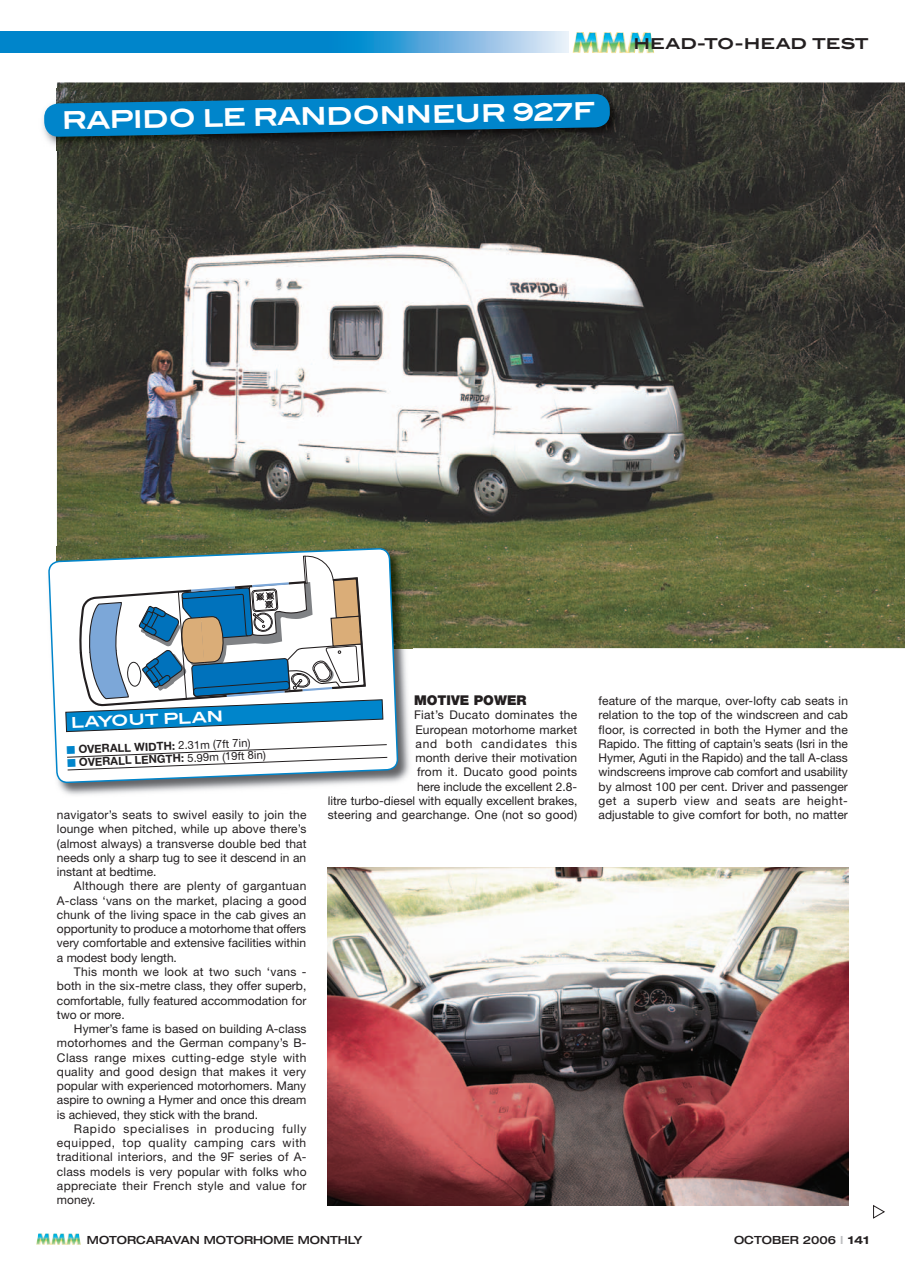
<style>
.page{position:relative;width:905px;height:1275px;background:#fff}
.page>*{position:absolute;margin:0;border:0;box-sizing:border-box;transform-origin:0 0}
.t1{font:700 24.45px "Blair ITC";color:#fff}
.t2{font:700 15px "Blair ITC";color:#231f20}
.t3{font:700 15px "Blair ITC";color:#fff}
.t4{font:900 13.5px "Helvetica Neue";color:#231f20}
.t5{font:12px/14.2px "Helvetica Neue";color:#231f20;text-align:justify}
.t6{font:700 11.25px "Helvetica Neue";color:#231f20}
.t7{font:500 expanded 11.25px "Helvetica Neue";color:#231f20}
.s1{color:#0085cb}
.s2{font-weight:400}
.s3{color:#bcbdc0}
.s4{font-weight:700}
</style>
<div class="page">
<img style="left:57px;top:82px;width:848px;height:566px">
<img style="left:328px;top:867px;width:520px;height:338px">
<img style="left:36px;top:1233px;width:45px;height:12px">
<img style="left:572px;top:32px;width:82px;height:21px">
<svg style="left:873px;top:1205px;width:12px;height:13px"></svg>
<div style="left:0;top:31px;width:357px;height:22px;background:#0085cb"></div>
<div style="left:327px;top:31px;width:241px;height:22px;background:linear-gradient(to right,#007dc9,#eeeaf7)"></div>
<img style="left:43px;top:89px;width:580px;height:62px">
<svg style="left:44px;top:94px;width:566px;height:43px;background:#0a70a5"></svg>
<img style="left:56px;top:546px;width:357px;height:249px">
<img style="left:57px;top:546px;width:356px;height:102px">
<svg style="left:48px;top:547px;width:351px;height:237px"></svg>
<svg style="left:67px;top:744px;width:321px;height:26px"></svg>
<svg style="left:65px;top:554px;width:319px;height:178px"></svg>
<h1 class="t1" style="left:62px;top:105px;width:535px;rotate:-1deg">RAPIDO LE RANDONNEUR 927F</h1>
<p class="t2" style="left:633px;top:34px;width:237px">HEAD-TO-HEAD TEST</p>
<p class="t3" style="left:71px;top:713px;width:154px;rotate:-2deg">LAYOUT PLAN</p>
<p class="t6" style="left:67px;top:742px;width:185px;rotate:-2deg"><span class="s1">■</span> OVERALL WIDTH: <span class="s2">2.31m (7ft 7in)</span></p>
<p class="t6" style="left:67px;top:755px;width:200px;rotate:-2deg"><span class="s1">■</span> OVERALL LENGTH: <span class="s2">5.99m (19ft 8in)</span></p>
<p class="t5" style="left:57px;top:807px;width:251px">navigator’s seats to swivel easily to join the lounge when pitched, while up above there’s (almost always) a transverse double bed that needs only a sharp tug to see it descend in an instant at bedtime.</p>
<p class="t5" style="left:57px;top:879px;width:251px;text-indent:17px">Although there are plenty of gargantuan A-class ‘vans on the market, placing a good chunk of the living space in the cab gives an opportunity to produce a motorhome that offers very comfortable and extensive facilities within a modest body length.</p>
<p class="t5" style="left:57px;top:964px;width:251px;text-indent:17px">This month we look at two such ‘vans - both in the six-metre class, they offer superb, comfortable, fully featured accommodation for two or more.</p>
<p class="t5" style="left:57px;top:1021px;width:251px;text-indent:17px">Hymer’s fame is based on building A-class motorhomes and the German company’s B-Class range mixes cutting-edge style with quality and good design that makes it very popular with experienced motorhomers. Many aspire to owning a Hymer and once this dream is achieved, they stick with the brand.</p>
<p class="t5" style="left:57px;top:1121px;width:251px;text-indent:17px">Rapido specialises in producing fully equipped, top quality camping cars with traditional interiors, and the 9F series of A&shy;class models is very popular with folks who appreciate their French style and value for money.</p>
<p class="t4" style="left:414px;top:692px;width:114px">MOTIVE POWER</p>
<p class="t5" style="left:328px;top:708px;width:251px;text-align:right">Fiat’s Ducato dominates the<br>European motorhome market<br>and both candidates this<br>month derive their motivation<br>from it. Ducato good points<br>here include the excellent 2.8-<br>litre turbo-diesel with equally excellent brakes, steering and gearchange. One (not so good)</p>
<p class="t5" style="left:598px;top:693px;width:251px">feature of the marque, over-lofty cab seats in relation to the top of the windscreen and cab floor, is corrected in both the Hymer and the Rapido. The fitting of captain’s seats (Isri in the Hymer, Aguti in the Rapido) and the tall A-class windscreens improve cab comfort and usability by almost 100 per cent. Driver and passenger get a superb view and seats are height&shy;adjustable to give comfort for both, no matter</p>
<p class="t7" style="left:87px;top:1232px;width:277px">MOTORCARAVAN MOTORHOME MONTHLY</p>
<p class="t7" style="left:734px;top:1232px;width:137px">OCTOBER 2006 <span class="s3">I</span> <span class="s4">141</span></p>
</div>
